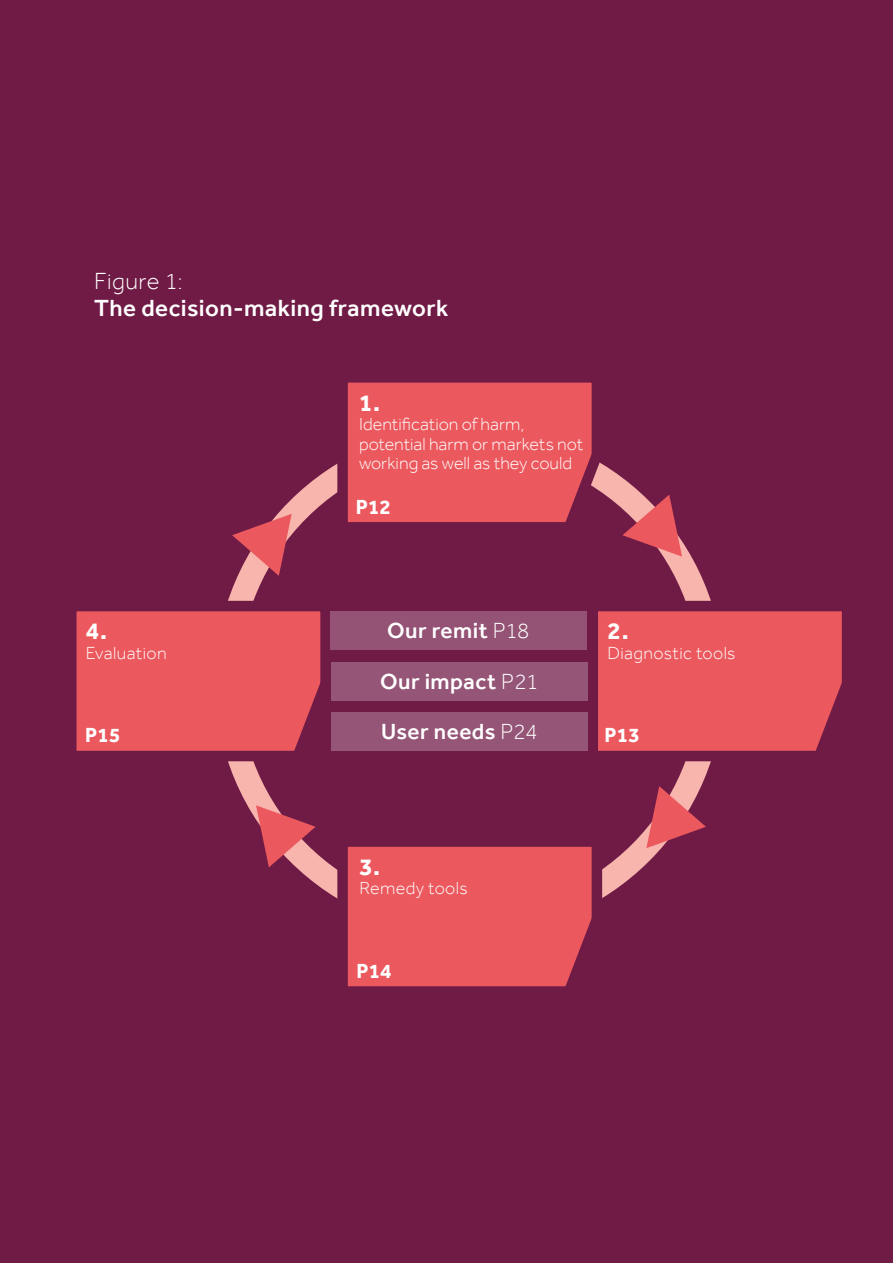
<style>
.page{position:relative;width:893px;height:1263px;background:#701b45}
.page>*{position:absolute;margin:0;border:0;box-sizing:border-box;transform-origin:0 0}
.t1{font:700 24.6px "Effra";color:#fff}
.t2{font:500 24px "Effra";letter-spacing:.02em;color:#fff}
.t3{font:300 24px "Effra";letter-spacing:.02em;color:#fff}
.t4{font:500 22.5px "Effra";letter-spacing:.02em;color:#fff}
.t5{font:700 21px "Effra";letter-spacing:.01em;color:#fff}
.t6{font:300 18px/19.5px "Effra";letter-spacing:.005em;color:#fff}
.s1{font-weight:300}
</style>
<div class="page">
<svg style="left:256px;top:805px;width:60px;height:62px"></svg>
<svg style="left:622px;top:495px;width:60px;height:62px"></svg>
<svg style="left:646px;top:786px;width:60px;height:62px"></svg>
<svg style="left:232px;top:514px;width:60px;height:62px"></svg>
<svg style="left:76px;top:596px;width:263px;height:170px"></svg>
<svg style="left:332px;top:382px;width:278px;height:140px;background:#da525b"></svg>
<svg style="left:332px;top:846px;width:278px;height:141px;background:#d9505b"></svg>
<svg style="left:582px;top:596px;width:260px;height:170px"></svg>
<div style="left:330px;top:611px;width:257px;height:39px;background:#945374"></div>
<div style="left:331px;top:712px;width:257px;height:39px;background:#955576"></div>
<div style="left:331px;top:662px;width:256px;height:38px;background:#955576"></div>
<h2 class="t3" style="left:94px;top:266px;width:90px">Figure 1:</h2>
<h2 class="t2" style="left:94px;top:293px;width:356px">The decision-making framework</h2>
<h1 class="t1" style="left:359px;top:388px;width:22px">1.</h1>
<p class="t6" style="left:359px;top:414px;width:226px">Identification of harm, potential harm or markets not working as well as they could</p>
<p class="t5" style="left:356px;top:494px;width:37px">P12</p>
<h1 class="t1" style="left:86px;top:616px;width:23px">4.</h1>
<p class="t6" style="left:86px;top:643px;width:82px">Evaluation</p>
<p class="t5" style="left:85px;top:723px;width:37px">P15</p>
<p class="t4" style="left:387px;top:617px;width:144px">Our remit <span class="s1">P18</span></p>
<p class="t4" style="left:380px;top:668px;width:160px">Our impact <span class="s1">P21</span></p>
<p class="t4" style="left:381px;top:718px;width:158px">User needs <span class="s1">P24</span></p>
<h1 class="t1" style="left:608px;top:616px;width:23px">2.</h1>
<p class="t6" style="left:608px;top:643px;width:129px">Diagnostic tools</p>
<p class="t5" style="left:604px;top:723px;width:37px">P13</p>
<h1 class="t1" style="left:359px;top:852px;width:22px">3.</h1>
<p class="t6" style="left:359px;top:878px;width:110px">Remedy tools</p>
<p class="t5" style="left:356px;top:958px;width:37px">P14</p>
</div>
